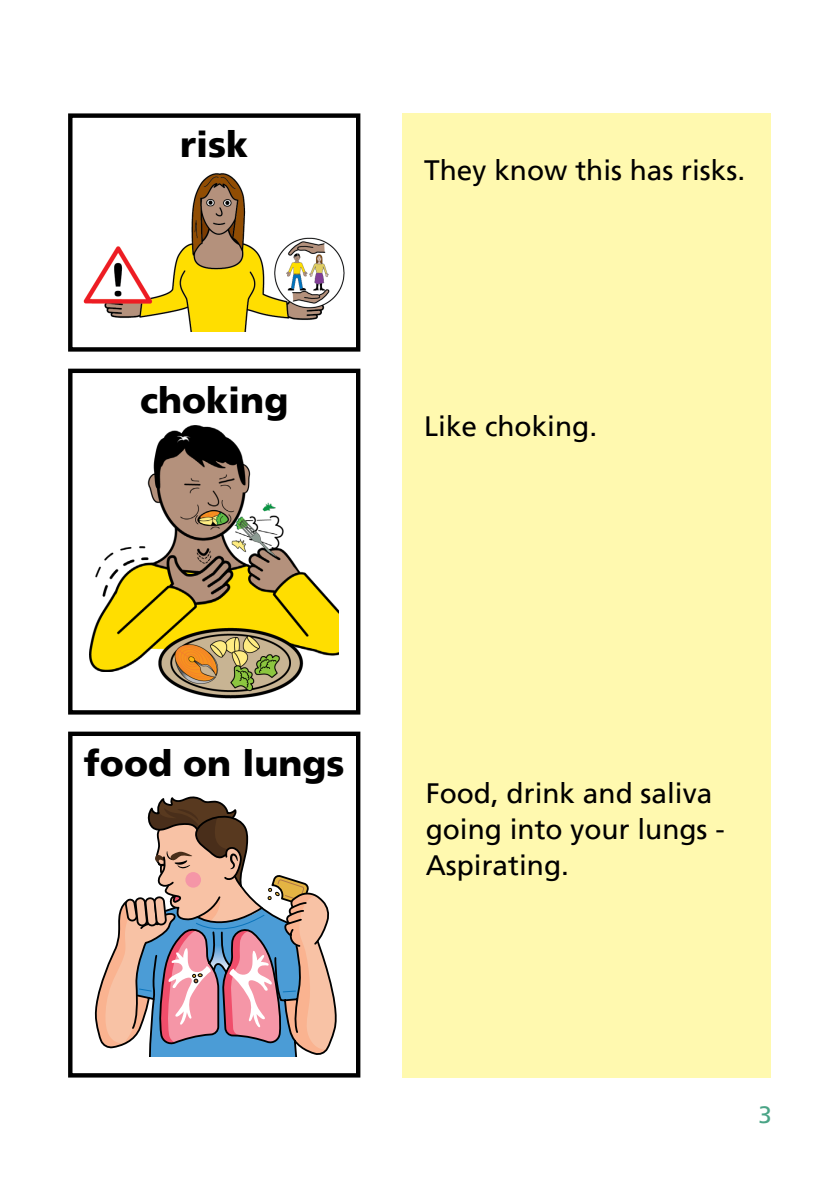
<style>
.page{position:relative;width:840px;height:1191px;background:#fff}
.page>*{position:absolute;margin:0;border:0;box-sizing:border-box;transform-origin:0 0}
.t1{font:900 36px "Frutiger LT";color:#000}
.t2{font:28px/36px "Frutiger LT";color:#000}
.t3{font:24px "Frutiger LT";color:#4aa486}
</style>
<div class="page">
<div style="left:401px;top:113px;width:369px;height:964px;background:#fff9af"></div>
<div style="left:68px;top:113px;width:292px;height:238px;border:4px solid #000"></div>
<div style="left:68px;top:369px;width:292px;height:345px;border:4px solid #000"></div>
<div style="left:68px;top:731px;width:292px;height:346px;border:4px solid #000"></div>
<img style="left:83px;top:173px;width:262px;height:158px">
<svg style="left:94px;top:796px;width:243px;height:260px"></svg>
<img style="left:89px;top:425px;width:249px;height:247px">
<img style="left:158px;top:622px;width:151px;height:77px">
<p class="t1" style="left:180px;top:123px;width:70px">risk</p>
<p class="t1" style="left:140px;top:378px;width:150px">choking</p>
<p class="t2" style="left:424px;top:152px;width:322px">They know this has risks.</p>
<p class="t2" style="left:424px;top:409px;width:174px">Like choking.</p>
<p class="t1" style="left:84px;top:741px;width:262px">food on lungs</p>
<p class="t2" style="left:425px;top:775px;width:300px">Food, drink and saliva going into your lungs -<br>Aspirating.</p>
<p class="t3" style="left:758px;top:1101px;width:15px">3</p>
</div>
